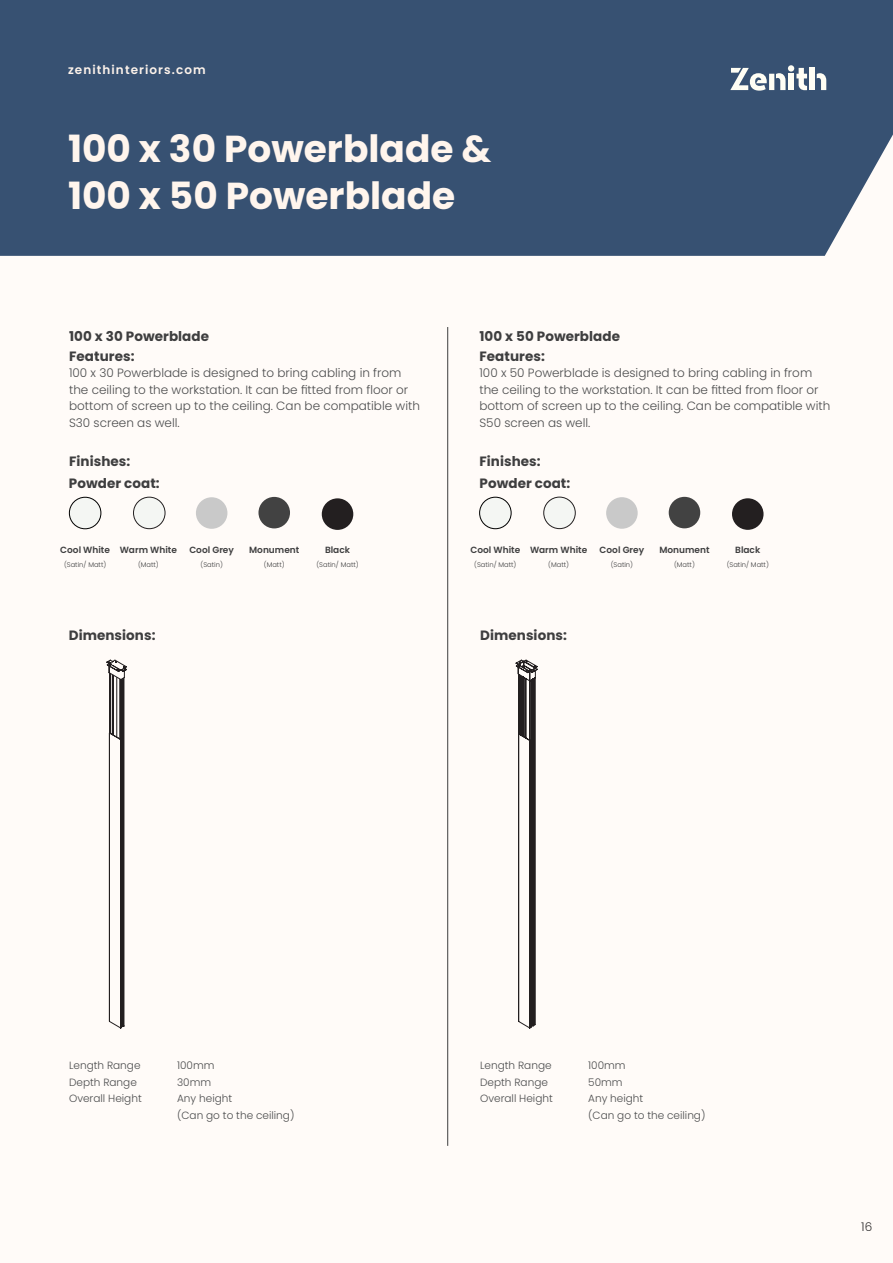
<style>
.page{position:relative;width:893px;height:1263px;background:#fffbf8}
.page>*{position:absolute;margin:0;border:0;box-sizing:border-box;transform-origin:0 0}
.PRODUCT_NAME{font:700 37.5px "Poppins";color:#fff5ed}
.COPY{font:700 13.5px "Poppins";letter-spacing:.005em;color:#3e3e3f}
.COPY-2{font:300 12px/16.5px "Poppins";color:#4b4c4d}
.t1{font:600 12px "Poppins";letter-spacing:.09em;color:#fdf3eb}
.t2{font:300 12px "Poppins";color:#312f30}
.t3{font:300 10.5px "Poppins";color:#4b4c4d}
.COLOURS_SPECS{font:600 9px "Poppins";color:#3e3e3f}
.COLOURS_SPECS-2{font:300 6.75px "Poppins";color:#3e3e3f}
</style>
<div class="page">
<div style="left:0;top:0;width:893px;height:256px;background:#375172"></div>
<div style="left:788px;top:74px;width:6px;height:16px;background:#fffef4"></div>
<div style="left:788px;top:65px;width:6px;height:7px;background:#fffef4;border-radius:50%"></div>
<svg style="left:796px;top:68px;width:11px;height:23px"></svg>
<div style="left:810px;top:68px;width:5px;height:22px;background:#fffef4"></div>
<svg style="left:817px;top:73px;width:9px;height:17px"></svg>
<svg style="left:730px;top:68px;width:55px;height:23px"></svg>
<hr style="left:447px;top:327px;width:1px;height:819px;background:#3e3e3f">
<svg style="left:106px;top:659px;width:21px;height:369px"></svg>
<svg style="left:516px;top:659px;width:22px;height:369px"></svg>
<div style="left:322px;top:498px;width:31px;height:32px;background:#231f20;border-radius:50%"></div>
<div style="left:196px;top:497px;width:31px;height:32px;background:#c9c9c9;border-radius:50%"></div>
<div style="left:133px;top:497px;width:32px;height:32px;background:#f4f6f3;border-radius:50%"></div>
<div style="left:133px;top:497px;width:32px;height:32px;border:1px solid #231f20;border-radius:50%"></div>
<div style="left:69px;top:497px;width:32px;height:32px;background:#f4f6f3;border-radius:50%"></div>
<div style="left:69px;top:497px;width:32px;height:32px;border:1px solid #000;border-radius:50%"></div>
<div style="left:258px;top:497px;width:32px;height:31px;background:#424242;border-radius:50%"></div>
<div style="left:732px;top:498px;width:31px;height:32px;background:#231f20;border-radius:50%"></div>
<div style="left:606px;top:497px;width:32px;height:32px;background:#c9c9c9;border-radius:50%"></div>
<div style="left:544px;top:497px;width:31px;height:32px;background:#f4f6f3;border-radius:50%"></div>
<div style="left:544px;top:497px;width:31px;height:32px;border:1px solid #231f20;border-radius:50%"></div>
<div style="left:480px;top:497px;width:31px;height:32px;background:#f4f6f3;border-radius:50%"></div>
<div style="left:480px;top:497px;width:31px;height:32px;border:1px solid #000;border-radius:50%"></div>
<div style="left:669px;top:497px;width:31px;height:31px;background:#424242;border-radius:50%"></div>
<p class="t1" style="left:68px;top:63px;width:139px">zenithinteriors.com</p>
<p class="PRODUCT_NAME" style="left:68px;top:127px;width:425px">100 x 30 Powerblade &amp;</p>
<p class="PRODUCT_NAME" style="left:68px;top:174px;width:389px">100 x 50 Powerblade</p>
<p class="COPY" style="left:69px;top:329px;width:141px">100 x 30 Powerblade</p>
<p class="COPY" style="left:69px;top:348px;width:67px">Features:</p>
<p class="COPY-2" style="left:69px;top:365px;width:352px">100 x 30 Powerblade is designed to bring cabling in from the ceiling to the workstation. It can be fitted from floor or bottom of screen up to the ceiling. Can be compatible with S30 screen as well.</p>
<p class="COPY" style="left:69px;top:453px;width:63px">Finishes:</p>
<p class="COPY" style="left:479px;top:329px;width:142px">100 x 50 Powerblade</p>
<p class="COPY" style="left:479px;top:348px;width:67px">Features:</p>
<p class="COPY-2" style="left:479px;top:365px;width:352px">100 x 50 Powerblade is designed to bring cabling in from the ceiling to the workstation. It can be fitted from floor or bottom of screen up to the ceiling. Can be compatible with S50 screen as well.</p>
<p class="COPY" style="left:479px;top:453px;width:63px">Finishes:</p>
<p class="COPY" style="left:69px;top:476px;width:92px">Powder coat:</p>
<p class="COPY" style="left:479px;top:476px;width:92px">Powder coat:</p>
<p class="COLOURS_SPECS" style="left:60px;top:545px;width:51px">Cool White</p>
<p class="COLOURS_SPECS-2" style="left:64px;top:561px;width:44px">(Satin/ Matt)</p>
<p class="COLOURS_SPECS" style="left:120px;top:545px;width:59px">Warm White</p>
<p class="COLOURS_SPECS-2" style="left:138px;top:561px;width:22px">(Matt)</p>
<p class="COLOURS_SPECS" style="left:189px;top:545px;width:46px">Cool Grey</p>
<p class="COLOURS_SPECS-2" style="left:201px;top:561px;width:24px">(Satin)</p>
<p class="COLOURS_SPECS" style="left:249px;top:545px;width:52px">Monument</p>
<p class="COLOURS_SPECS-2" style="left:264px;top:561px;width:22px">(Matt)</p>
<p class="COLOURS_SPECS" style="left:325px;top:545px;width:27px">Black</p>
<p class="COLOURS_SPECS-2" style="left:316px;top:561px;width:44px">(Satin/ Matt)</p>
<p class="COLOURS_SPECS" style="left:470px;top:545px;width:51px">Cool White</p>
<p class="COLOURS_SPECS-2" style="left:474px;top:561px;width:44px">(Satin/ Matt)</p>
<p class="COLOURS_SPECS" style="left:530px;top:545px;width:59px">Warm White</p>
<p class="COLOURS_SPECS-2" style="left:548px;top:561px;width:22px">(Matt)</p>
<p class="COLOURS_SPECS" style="left:600px;top:545px;width:46px">Cool Grey</p>
<p class="COLOURS_SPECS-2" style="left:611px;top:561px;width:24px">(Satin)</p>
<p class="COLOURS_SPECS" style="left:659px;top:545px;width:52px">Monument</p>
<p class="COLOURS_SPECS-2" style="left:674px;top:561px;width:22px">(Matt)</p>
<p class="COLOURS_SPECS" style="left:735px;top:545px;width:27px">Black</p>
<p class="COLOURS_SPECS-2" style="left:727px;top:561px;width:44px">(Satin/ Matt)</p>
<p class="COPY" style="left:69px;top:627px;width:88px">Dimensions:</p>
<p class="COPY" style="left:480px;top:627px;width:88px">Dimensions:</p>
<p class="t3" style="left:69px;top:1059px;width:73px">Length Range</p>
<p class="t3" style="left:177px;top:1059px;width:39px">100mm</p>
<p class="t3" style="left:69px;top:1076px;width:69px">Depth Range</p>
<p class="t3" style="left:177px;top:1076px;width:36px">30mm</p>
<p class="t3" style="left:69px;top:1092px;width:74px">Overall Height</p>
<p class="t3" style="left:177px;top:1092px;width:57px">Any height</p>
<p class="t3" style="left:177px;top:1109px;width:119px">(Can go to the ceiling)</p>
<p class="t3" style="left:480px;top:1059px;width:73px">Length Range</p>
<p class="t3" style="left:588px;top:1059px;width:39px">100mm</p>
<p class="t3" style="left:480px;top:1076px;width:69px">Depth Range</p>
<p class="t3" style="left:588px;top:1076px;width:36px">50mm</p>
<p class="t3" style="left:480px;top:1092px;width:74px">Overall Height</p>
<p class="t3" style="left:588px;top:1092px;width:57px">Any height</p>
<p class="t3" style="left:588px;top:1109px;width:119px">(Can go to the ceiling)</p>
<p class="t2" style="left:861px;top:1220px;width:13px">16</p>
</div>
